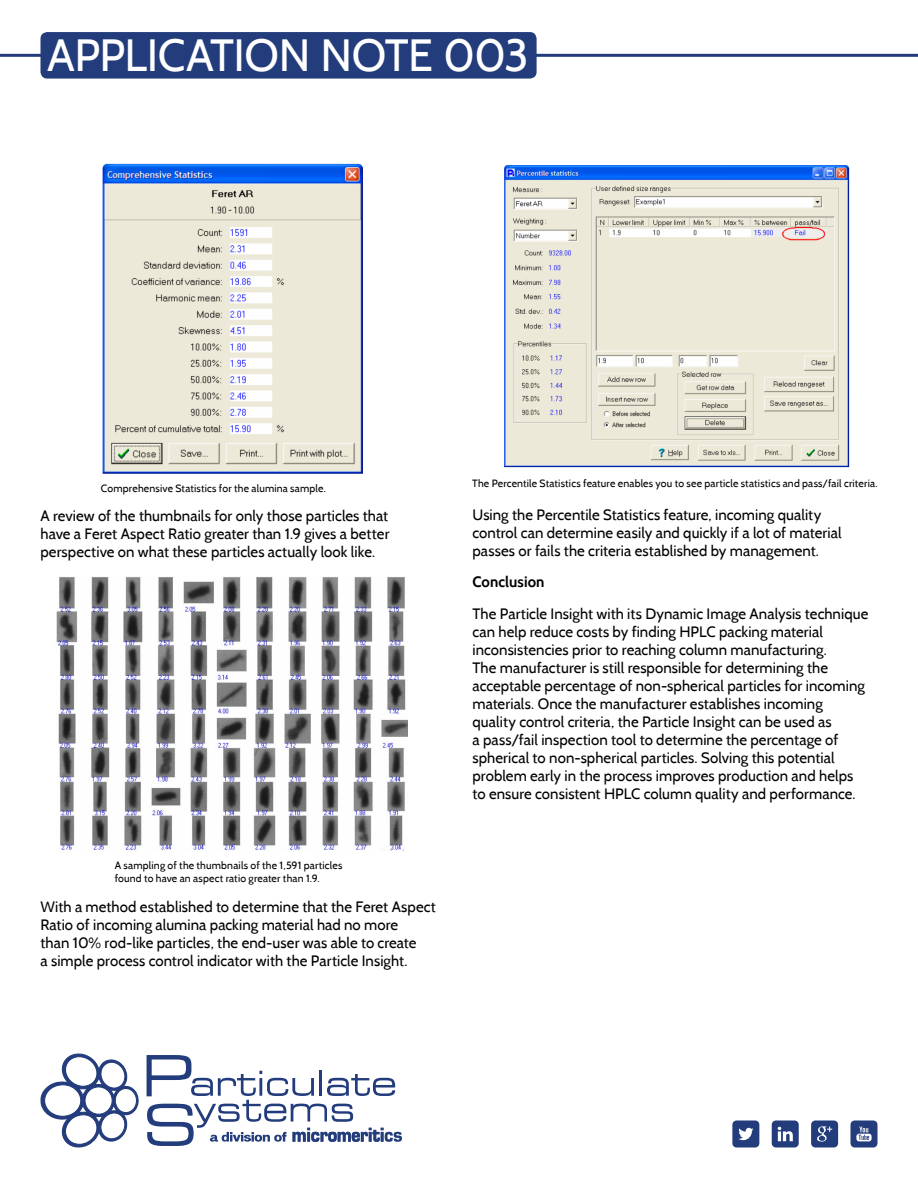
<style>
.page{position:relative;width:918px;height:1188px;background:#fff}
.page>*{position:absolute;margin:0;border:0;box-sizing:border-box;transform-origin:0 0}
.t1{font:45px "Cabin";letter-spacing:-.015em;color:#fff}
.t2{font:15px/18px "Cabin";letter-spacing:.005em;color:#000}
.t3{font:700 15px "Cabin";letter-spacing:.005em;color:#000}
.t4{font:10.5px/13.5px "Cabin";letter-spacing:.02em;color:#000}
</style>
<div class="page">
<hr style="left:0;top:54px;width:918px;height:3px;background:#233c7b">
<div style="left:40px;top:32px;width:497px;height:47px;background:#233c7b;border-radius:7px"></div>
<svg style="left:732px;top:1120px;width:27px;height:28px"></svg>
<svg style="left:772px;top:1120px;width:27px;height:28px"></svg>
<svg style="left:811px;top:1120px;width:27px;height:28px"></svg>
<svg style="left:850px;top:1120px;width:28px;height:28px"></svg>
<svg style="left:40px;top:1053px;width:99px;height:95px"></svg>
<svg style="left:147px;top:1055px;width:255px;height:91px"></svg>
<img style="left:102px;top:163px;width:261px;height:311px">
<img style="left:504px;top:165px;width:346px;height:303px">
<img style="left:56px;top:577px;width:351px;height:275px">
<h1 class="t1" style="left:47px;top:28px;width:483px">APPLICATION NOTE 003</h1>
<p class="t4" style="left:101px;top:481px;width:226px">Comprehensive Statistics for the alumina sample.</p>
<p class="t4" style="left:472px;top:476px;width:407px">The Percentile Statistics feature enables you to see particle statistics and pass/fail criteria.</p>
<p class="t2" style="left:40px;top:506px;width:350px;text-align:justify">A review of the thumbnails for only those particles that have a Feret Aspect Ratio greater than 1.9 gives a better perspective on what these particles actually look like.</p>
<p class="t4" style="left:115px;top:858px;width:229px">A sampling of the thumbnails of the 1,591 particles found to have an aspect ratio greater than 1.9.</p>
<p class="t2" style="left:40px;top:898px;width:397px">With a method established to determine that the Feret Aspect Ratio of incoming alumina packing material had no more<br>than 10% rod-like particles, the end-user was able to create<br>a simple process control indicator with the Particle Insight.</p>
<p class="t2" style="left:472px;top:506px;width:371px">Using the Percentile Statistics feature, incoming quality control can determine easily and quickly if a lot of material passes or fails the criteria established by management.</p>
<p class="t3" style="left:472px;top:573px;width:74px">Conclusion</p>
<p class="t2" style="left:472px;top:605px;width:397px">The Particle Insight with its Dynamic Image Analysis technique can help reduce costs by finding HPLC packing material inconsistencies prior to reaching column manufacturing.<br>The manufacturer is still responsible for determining the acceptable percentage of non-spherical particles for incoming materials. Once the manufacturer establishes incoming quality control criteria, the Particle Insight can be used as<br>a pass/fail inspection tool to determine the percentage of spherical to non-spherical particles. Solving this potential problem early in the process improves production and helps to ensure consistent HPLC column quality and performance.</p>
</div>
